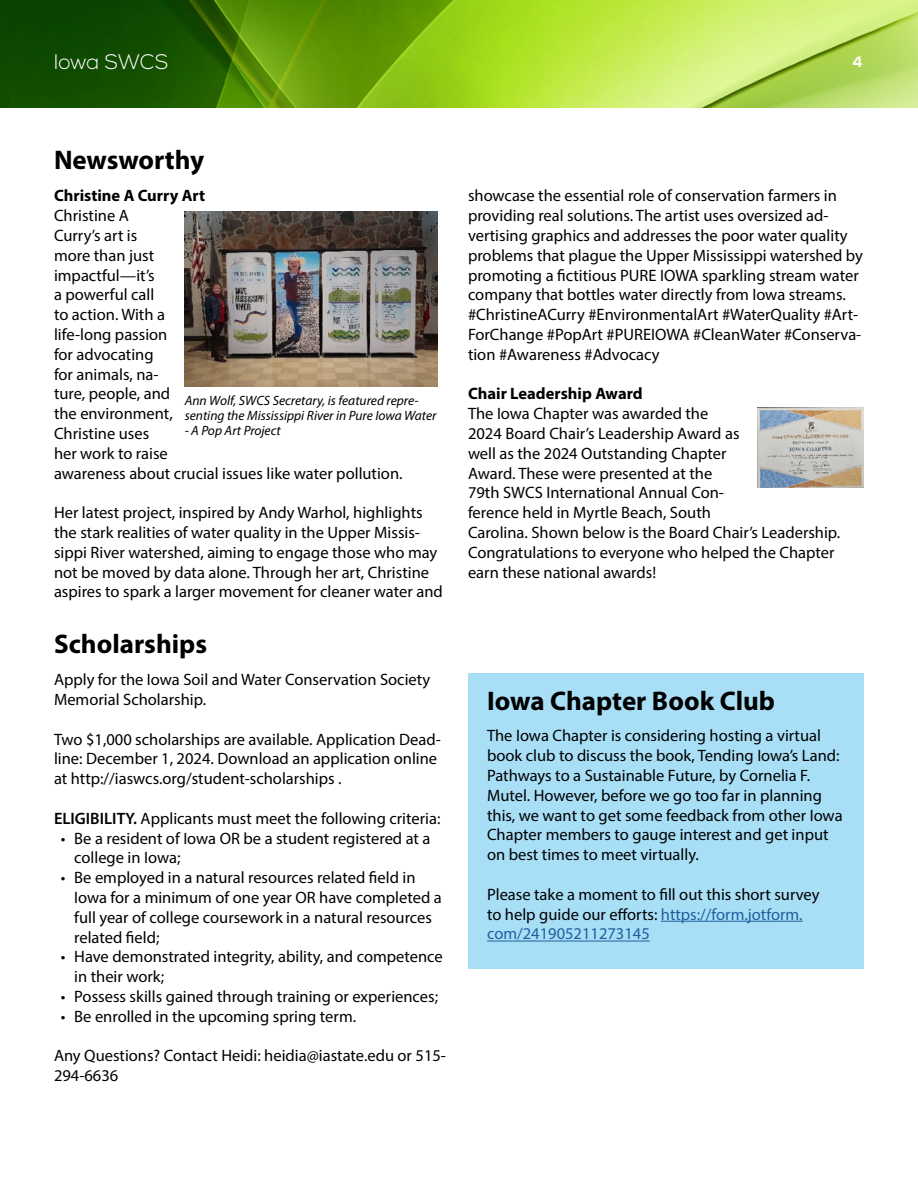
<style>
.page{position:relative;width:918px;height:1188px;background:#fff}
.page>*{position:absolute;margin:0;border:0;box-sizing:border-box;transform-origin:0 0}
.t1{font:700 27px "Myriad Pro";color:#000}
.t2{font:300 21px "Nexa";color:#fff}
.t3{font:16.5px/19.8px "Myriad Pro";color:#000}
.t4{font:700 16.5px "Myriad Pro";color:#000}
.t5{font:700 15px "Nexa";color:#fff}
.t6{font:italic 13.5px/15px "Myriad Pro";color:#000}
.s1{font-weight:600}
.s2{color:#215e9e}
</style>
<div class="page">
<img style="left:0;top:0;width:918px;height:108px">
<img style="left:185px;top:212px;width:252px;height:175px">
<img style="left:758px;top:407px;width:106px;height:80px">
<div style="left:468px;top:673px;width:396px;height:296px;background:#a8dff7"></div>
<hr style="left:661px;top:921px;width:142px;height:1px;background:#215e9e">
<hr style="left:487px;top:941px;width:163px;height:1px;background:#215e9e">
<p class="t2" style="left:54px;top:49px;width:116px">Iowa SWCS</p>
<p class="t5" style="left:853px;top:53px;width:12px">4</p>
<h1 class="t1" style="left:54px;top:142px;width:152px">Newsworthy</h1>
<p class="t4" style="left:54px;top:185px;width:153px">Christine A Curry Art</p>
<p class="t3" style="left:54px;top:205px;width:350px">Christine A<br>Curry’s art is<br>more than just<br>impactful—it’s<br>a powerful call<br>to action. With a<br>life-long passion<br>for advocating<br>for animals, na-<br>ture, people, and<br>the environment,<br>Christine uses<br>her work to raise<br>awareness about crucial issues like water pollution.</p>
<p class="t3" style="left:54px;top:502px;width:390px">Her latest project, inspired by Andy Warhol, highlights the stark realities of water quality in the Upper Missis&shy;sippi River watershed, aiming to engage those who may not be moved by data alone. Through her art, Christine aspires to spark a larger movement for cleaner water and</p>
<p class="t6" style="left:185px;top:393px;width:253px">Ann Wolf, SWCS Secretary, is featured repre&shy;senting the Mississippi River in Pure Iowa Water</p>
<p class="t6" style="left:185px;top:423px;width:98px">- A Pop Art Project</p>
<h1 class="t1" style="left:54px;top:626px;width:155px">Scholarships</h1>
<p class="t3" style="left:54px;top:670px;width:378px">Apply for the Iowa Soil and Water Conservation Society<br>Memorial Scholarship.</p>
<p class="t3" style="left:54px;top:729px;width:388px">Two $1,000 scholarships are available. Application Dead&shy;line: December 1, 2024. Download an application online at http://iaswcs.org/student-scholarships .</p>
<p class="t3" style="left:54px;top:808px;width:388px"><span class="s1">ELIGIBILITY.</span> Applicants must meet the following criteria:</p>
<p class="t3" style="left:74px;top:828px;width:358px;text-indent:-13px">• Be a resident of Iowa OR be a student registered at a college in Iowa;</p>
<p class="t3" style="left:74px;top:868px;width:369px;text-indent:-13px">• Be employed in a natural resources related field in Iowa for a minimum of one year OR have completed a full year of college coursework in a natural resources related field;</p>
<p class="t3" style="left:74px;top:947px;width:370px;text-indent:-13px">• Have demonstrated integrity, ability, and competence in their work;</p>
<p class="t3" style="left:61px;top:986px;width:379px">• Possess skills gained through training or experiences;</p>
<p class="t3" style="left:61px;top:1006px;width:297px">• Be enrolled in the upcoming spring term.</p>
<p class="t3" style="left:54px;top:1046px;width:394px">Any Questions? Contact Heidi: heidia@iastate.edu or 515-<br>294-6636</p>
<p class="t3" style="left:468px;top:186px;width:396px">showcase the essential role of conservation farmers in providing real solutions. The artist uses oversized ad&shy;vertising graphics and addresses the poor water quality problems that plague the Upper Mississippi watershed by promoting a fictitious PURE IOWA sparkling stream water company that bottles water directly from Iowa streams. #ChristineACurry #EnvironmentalArt #WaterQuality #Art-ForChange #PopArt #PUREIOWA #CleanWater #Conserva&shy;tion #Awareness #Advocacy</p>
<p class="t4" style="left:468px;top:383px;width:176px">Chair Leadership Award</p>
<p class="t3" style="left:468px;top:403px;width:374px">The Iowa Chapter was awarded the<br>2024 Board Chair’s Leadership Award as<br>well as the 2024 Outstanding Chapter<br>Award. These were presented at the<br>79th SWCS International Annual Con-<br>ference held in Myrtle Beach, South<br>Carolina. Shown below is the Board Chair’s Leadership.<br>Congratulations to everyone who helped the Chapter earn these national awards!</p>
<h1 class="t1" style="left:487px;top:683px;width:290px">Iowa Chapter Book Club</h1>
<p class="t3" style="left:487px;top:726px;width:357px">The Iowa Chapter is considering hosting a virtual book club to discuss the book, Tending Iowa’s Land:<br>Pathways to a Sustainable Future, by Cornelia F.<br>Mutel. However, before we go too far in planning this, we want to get some feedback from other Iowa Chapter members to gauge interest and get input on best times to meet virtually.</p>
<p class="t3" style="left:487px;top:884px;width:334px">Please take a moment to fill out this short survey to help guide our efforts: <span class="s2">https://form.jotform. com/241905211273145</span></p>
</div>
